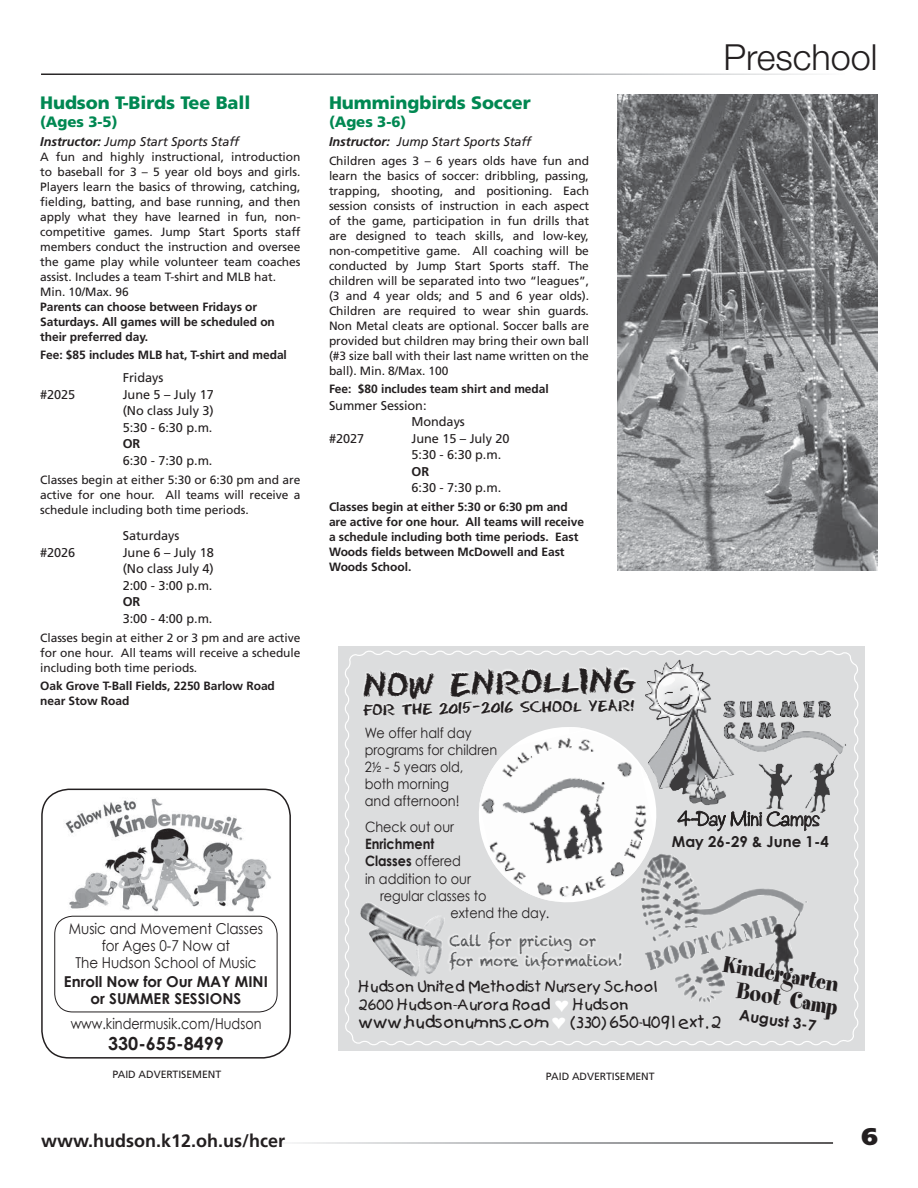
<style>
.page{position:relative;width:918px;height:1188px;background:#fff}
.page>*{position:absolute;margin:0;border:0;box-sizing:border-box;transform-origin:0 0}
.t1{font:300 36px "Helvetica Neue";color:#231f20}
.t2{font:33.45px "Chalk Dust";color:#231f20}
.t3{font:25.5px/23.2px "Spumoni LP Std";color:#231f20;text-align:right}
.t4{font:900 24px "Frutiger";color:#231f20}
.t5{font:21px "Zipty Do Std";letter-spacing:-.005em;color:#231f20}
.t6{font:900 18px "Frutiger";letter-spacing:-.005em;color:#008852}
.t7{font:700 18px "Frutiger";color:#231f20}
.t8{font:700 18px "Century Gothic";color:#231f20}
.t9{font:16.2px "Kids";color:#231f20}
.t10{font:15.9px "Chalk Dust";color:#231f20}
.t11{font:700 15px/17.2px "Century Gothic";color:#231f20;text-align:center}
.t12{font:15px/17.2px "Century Gothic";color:#231f20;text-align:center;scale:.9 1}
.t13{font:15px/19.5px "Chalkduster";color:#58595b;scale:.9 1}
.t14{font:15px "Century Gothic";color:#231f20;scale:.85 1}
.t15{font:900 15px "Frutiger";letter-spacing:-.005em;color:#008852}
.t16{font:14.55px/17.9px "Kids";color:#231f20}
.t17{font:14.25px/17.1px "Century Gothic";color:#231f20;scale:.9 1}
.t18{font:700 14.25px "Century Gothic";color:#231f20;scale:.9 1}
.t19{font:12.75px/16.5px "Frutiger";letter-spacing:-.005em;color:#231f20;text-align:justify}
.t20{font:italic 12.75px "Frutiger";letter-spacing:-.005em;color:#231f20}
.t21{font:700 12.75px "Frutiger";color:#231f20}
.t22{font:12px/15px "Frutiger";letter-spacing:-.005em;color:#231f20;text-align:justify}
.t23{font:700 12px/15px "Frutiger";letter-spacing:-.005em;color:#231f20}
.t24{font:10.5px "Frutiger";letter-spacing:-.005em;color:#231f20}
.s1{font-weight:700}
.s2{font-family:"Fractions Sans"}
.s3{font-weight:400}
</style>
<div class="page">
<div style="left:41px;top:789px;width:250px;height:270px;border:2px solid #231f20;border-radius:27px"></div>
<img style="left:60px;top:794px;width:216px;height:126px">
<div style="left:55px;top:916px;width:222px;height:96px;border:1px solid #231f20;border-radius:18px"></div>
<img style="left:618px;top:94px;width:260px;height:477px">
<div style="left:338px;top:646px;width:527px;height:405px;background:#dcddde"></div>
<svg style="left:345px;top:650px;width:514px;height:395px"></svg>
<img style="left:665px;top:853px;width:22px;height:33px">
<img style="left:645px;top:660px;width:90px;height:147px">
<svg style="left:678px;top:811px;width:142px;height:20px"></svg>
<svg style="left:361px;top:664px;width:304px;height:247px"></svg>
<div style="left:447px;top:930px;width:177px;height:42px;background:linear-gradient(to right,#e4e4e5,#e1e2e3)"></div>
<img style="left:360px;top:902px;width:60px;height:75px">
<svg style="left:553px;top:1000px;width:15px;height:29px"></svg>
<h3 class="t6" style="left:40px;top:91px;width:212px">Hudson T-Birds Tee Ball</h3>
<p class="t15" style="left:40px;top:112px;width:79px">(Ages 3-5)</p>
<p class="t20" style="left:40px;top:134px;width:200px"><span class="s1">Instructor:</span> Jump Start Sports Staff</p>
<p class="t22" style="left:40px;top:149px;width:262px;text-align:left">A fun and highly instructional, introduction to baseball for 3 – 5 year old boys and girls.<br>Players learn the basics of throwing, catching, fielding, batting, and base running, and then apply what they have learned in fun, non&shy;competitive games. Jump Start Sports staff members conduct the instruction and oversee the game play while volunteer team coaches assist. Includes a team T-shirt and MLB hat.<br>Min. 10/Max. 96</p>
<p class="t23" style="left:40px;top:299px;width:236px">Parents can choose between Fridays or<br>Saturdays. All games will be scheduled on their preferred day.</p>
<p class="t23" style="left:40px;top:347px;width:248px">Fee: $85 includes MLB hat, T-shirt and medal</p>
<p class="t19" style="left:123px;top:369px;width:42px">Fridays</p>
<p class="t19" style="left:40px;top:386px;width:37px">#2025</p>
<p class="t19" style="left:123px;top:386px;width:93px">June 5 – July 17 (No class July 3)<br>5:30 - 6:30 p.m.</p>
<p class="t21" style="left:123px;top:436px;width:19px">OR</p>
<p class="t19" style="left:123px;top:452px;width:91px">6:30 - 7:30 p.m.</p>
<p class="t22" style="left:40px;top:472px;width:262px">Classes begin at either 5:30 or 6:30 pm and are active for one hour. All teams will receive a schedule including both time periods.</p>
<p class="t19" style="left:123px;top:527px;width:58px">Saturdays</p>
<p class="t19" style="left:40px;top:544px;width:37px">#2026</p>
<p class="t19" style="left:123px;top:544px;width:93px">June 6 – July 18 (No class July 4)<br>2:00 - 3:00 p.m.</p>
<p class="t21" style="left:123px;top:594px;width:19px">OR</p>
<p class="t19" style="left:123px;top:610px;width:91px">3:00 - 4:00 p.m.</p>
<p class="t22" style="left:40px;top:630px;width:262px">Classes begin at either 2 or 3 pm and are active for one hour. All teams will receive a schedule including both time periods.</p>
<p class="t23" style="left:40px;top:678px;width:236px">Oak Grove T-Ball Fields, 2250 Barlow Road near Stow Road</p>
<h3 class="t6" style="left:329px;top:91px;width:203px">Hummingbirds Soccer</h3>
<p class="t15" style="left:329px;top:112px;width:79px">(Ages 3-6)</p>
<p class="t20" style="left:329px;top:134px;width:204px"><span class="s1">Instructor:</span> Jump Start Sports Staff</p>
<p class="t22" style="left:329px;top:153px;width:262px">Children ages 3 – 6 years olds have fun and learn the basics of soccer: dribbling, passing, trapping, shooting, and positioning. Each session consists of instruction in each aspect of the game, participation in fun drills that are designed to teach skills, and low-key, non-competitive game. All coaching will be conducted by Jump Start Sports staff. The children will be separated into two “leagues”, (3 and 4 year olds; and 5 and 6 year olds).<br>Children are required to wear shin guards.<br>Non Metal cleats are optional. Soccer balls are provided but children may bring their own ball (#3 size ball with their last name written on the ball). Min. 8/Max. 100</p>
<p class="t23" style="left:329px;top:382px;width:221px">Fee: $80 includes team shirt and medal</p>
<p class="t19" style="left:329px;top:397px;width:99px">Summer Session:</p>
<p class="t19" style="left:412px;top:414px;width:55px">Mondays</p>
<p class="t19" style="left:329px;top:430px;width:37px">#2027</p>
<p class="t19" style="left:412px;top:430px;width:100px">June 15 – July 20<br>5:30 - 6:30 p.m.</p>
<p class="t21" style="left:412px;top:464px;width:19px">OR</p>
<p class="t19" style="left:412px;top:480px;width:91px">6:30 - 7:30 p.m.</p>
<p class="t23" style="left:329px;top:499px;width:257px">Classes begin at either 5:30 or 6:30 pm and are active for one hour. All teams will receive a schedule including both time periods. East Woods fields between McDowell and East Woods School.</p>
<h2 class="t2" style="left:362px;top:665px;width:276px;rotate:-1deg">NOW ENROLLING</h2>
<h3 class="t10" style="left:363px;top:700px;width:274px;rotate:-1deg">FOR THE 2015-2016 SCHOOL YEAR!</h3>
<p class="t17" style="left:365px;top:724px;width:149px">We offer half day programs for children<br>2<span class="s2">1/2</span> - 5 years old,<br>both morning<br>and afternoon!</p>
<p class="t17" style="left:365px;top:818px;width:100px">Check out our</p>
<p class="t18" style="left:365px;top:835px;width:78px">Enrichment</p>
<p class="t18" style="left:365px;top:852px;width:108px">Classes <span class="s3">offered</span></p>
<p class="t17" style="left:365px;top:870px;width:119px">in addition to our</p>
<p class="t17" style="left:380px;top:887px;width:120px">regular classes to</p>
<p class="t17" style="left:451px;top:904px;width:112px">extend the day.</p>
<h1 class="t1" style="left:723px;top:35px;width:156px">Preschool</h1>
<h3 class="t5" style="left:678px;top:806px;width:143px">4-Day Mini Camps</h3>
<p class="t11" style="left:672px;top:833px;width:158px">May 26-29 &amp; June 1-4</p>
<p class="t12" style="left:69px;top:919px;width:217px">Music and Movement Classes for ages 0-7 Now at<br>The Hudson School of Music</p>
<p class="t11" style="left:64px;top:973px;width:205px">Enroll Now for Our May MiNi or SuMMEr SESSiONS</p>
<p class="t14" style="left:71px;top:1015px;width:226px">www.kindermusik.com/Hudson</p>
<h3 class="t8" style="left:108px;top:1033px;width:117px">330-655-8499</h3>
<p class="t24" style="left:112px;top:1068px;width:110px">PAID ADVERTISEMENT</p>
<p class="t24" style="left:546px;top:1070px;width:110px">PAID ADVERTISEMENT</p>
<p class="t13" style="left:449px;top:931px;width:194px">Call for pricing or for more information!</p>
<p class="t16" style="left:359px;top:978px;width:300px">Hudson United Methodist Nursery School<br>2600 Hudson-Aurora Road</p>
<h3 class="t3" style="left:725px;top:954px;width:122px;rotate:10deg">Kindergarten<br>Boot Camp</h3>
<p class="t16" style="left:573px;top:996px;width:57px">Hudson</p>
<h3 class="t9" style="left:359px;top:1012px;width:364px">www.hudsonumns.com (330) 650-4091 ext. 2</h3>
<p class="t11" style="left:741px;top:1006px;width:79px;rotate:8deg">August 3-7</p>
<h3 class="t7" style="left:41px;top:1130px;width:246px">www.hudson.k12.oh.us/hcer</h3>
<h3 class="t4" style="left:862px;top:1122px;width:18px">6</h3>
</div>
